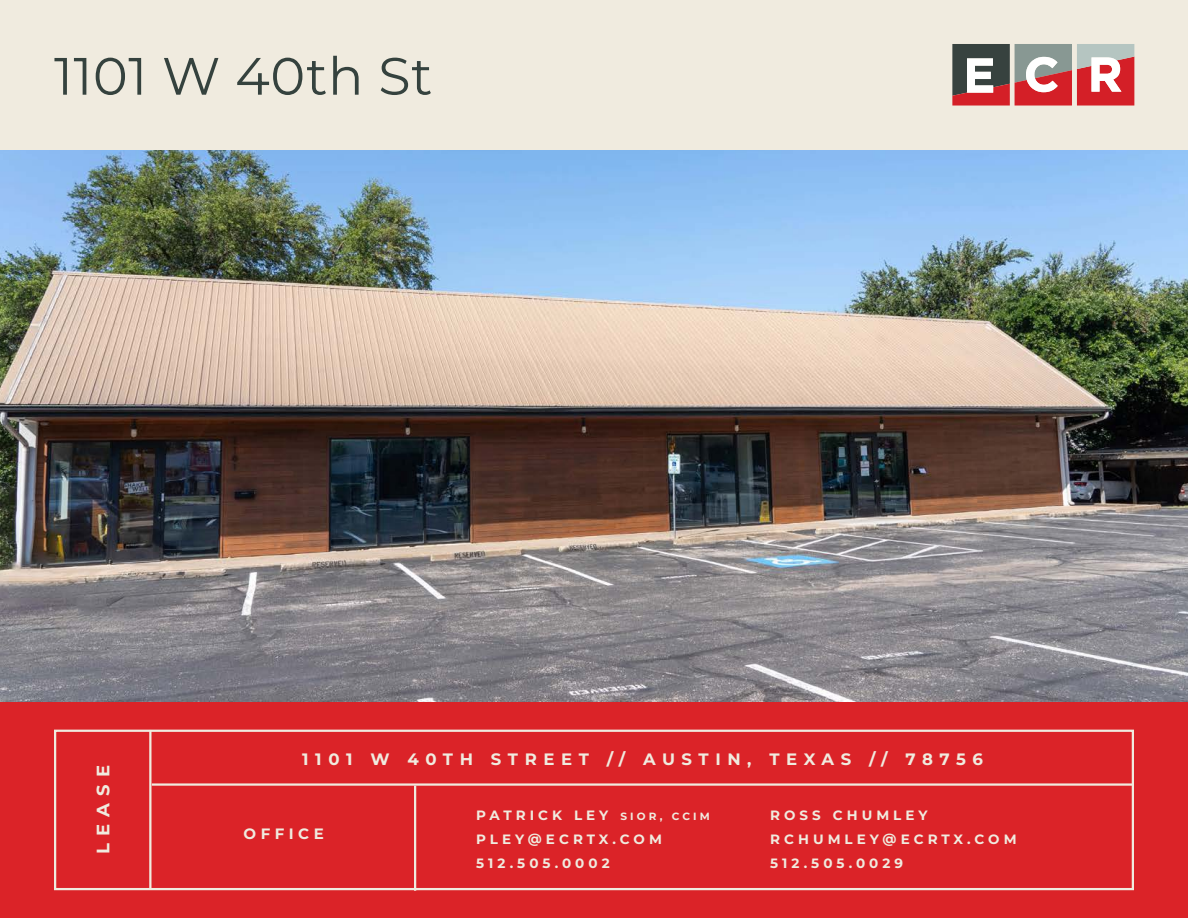
<style>
.page{position:relative;width:1188px;height:918px;background:#fff}
.page>*{position:absolute;margin:0;border:0;box-sizing:border-box;transform-origin:0 0}
.t1{font:52.5px "Montserrat";letter-spacing:.01em;color:#35423e}
.t2{font:700 18px "Montserrat";color:#f0ebdf}
.t3{font:700 16.5px "Montserrat";letter-spacing:.4em;color:#f0ebdf}
.t4{font:700 15px "Montserrat";letter-spacing:.3em;color:#f0ebdf}
.t5{font:700 13.5px/24px "Montserrat";letter-spacing:.3em;color:#f0ebdf}
.s1{font-size:10.5px}
</style>
<div class="page">
<img style="left:0;top:150px;width:1188px;height:552px">
<div style="left:0;top:702px;width:1188px;height:216px;background:#db2328"></div>
<div style="left:0;top:0;width:1188px;height:150px;background:#f0ebdf"></div>
<div style="left:54px;top:730px;width:1080px;height:160px;border:2px solid #f0ebdf"></div>
<hr style="left:152px;top:783px;width:980px;height:3px;background:#f0ebdf">
<hr style="left:149px;top:730px;width:3px;height:159px;background:#f0ebdf">
<svg style="left:952px;top:44px;width:182px;height:62px;background:#b47879"></svg>
<hr style="left:414px;top:786px;width:2px;height:105px;background:#f0ebdf">
<h1 class="t1" style="left:54px;top:40px;width:380px">1101 W 40th St</h1>
<h2 class="t2" style="left:90px;top:854px;width:91px;rotate:-90deg">LEASE</h2>
<p class="t3" style="left:302px;top:747px;width:682px">1101 W 40TH STREET // AUSTIN, TEXAS // 78756</p>
<p class="t4" style="left:244px;top:823px;width:82px">OFFICE</p>
<p class="t5" style="left:476px;top:802px;width:235px">PATRICK LEY <span class="s1">SIOR, CCIM<br></span>PLEY@ECRTX.COM<br>512.505.0002</p>
<p class="t5" style="left:770px;top:802px;width:248px">ROSS CHUMLEY<br>RCHUMLEY@ECRTX.COM<br>512.505.0029</p>
</div>
